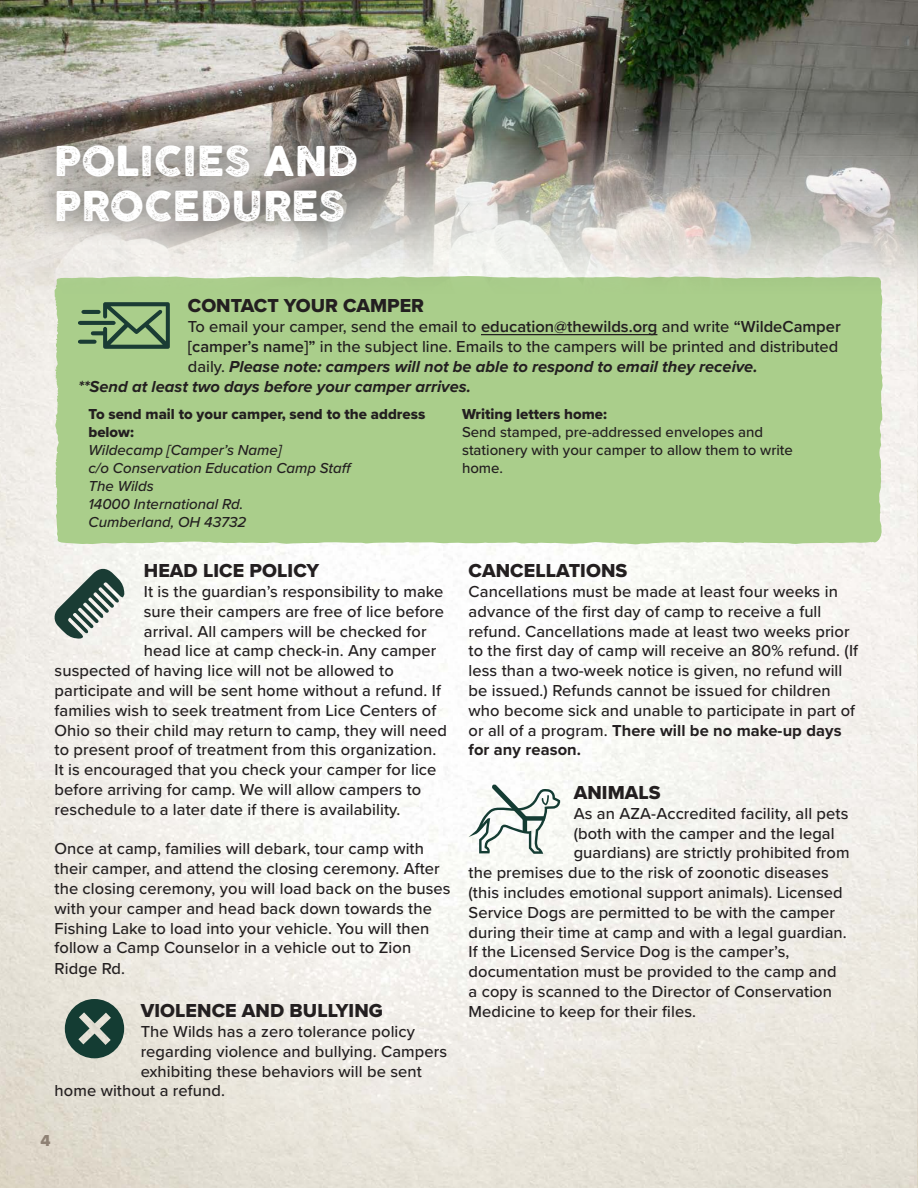
<style>
.page{position:relative;width:918px;height:1188px;background:#fff}
.page>*{position:absolute;margin:0;border:0;box-sizing:border-box;transform-origin:0 0}
.t1{font:40.5px/45px "COCOGOOSELETTERPRESS";color:#fff}
.t2{font:19.5px "Proxima Nova Extrabld";letter-spacing:.005em;color:#231f20}
.t3{font:500 16.5px/19.8px "Proxima Nova";letter-spacing:.005em;color:#231f20}
.t4{font:italic 700 16.5px "Proxima Nova";color:#231f20}
.t5{font:16.5px "Proxima Nova Extrabld";color:#8f8174}
.t6{font:italic 500 15px "Proxima Nova";color:#231f20}
.t7{font:500 15px/18px "Proxima Nova";color:#231f20}
.t8{font:15px/18px "Proxima Nova Extrabld";color:#231f20}
.s1{font-weight:600}
.s2{font-weight:700;font-style:italic}
.s3{font-weight:700}
</style>
<div class="page">
<div style="left:55px;top:315px;width:828px;height:230px;background:#aace8b"></div>
<img style="left:0;top:0;width:918px;height:315px">
<svg style="left:78px;top:302px;width:92px;height:47px;background:#729569"></svg>
<svg style="left:65px;top:999px;width:59px;height:59px;background:#5d766c"></svg>
<svg style="left:53px;top:567px;width:71px;height:72px;background:#9ba8a2"></svg>
<svg style="left:469px;top:784px;width:91px;height:70px"></svg>
<div style="left:30px;top:120px;width:352px;height:128px;background:#323332;opacity:.48"></div>
<hr style="left:481px;top:334px;width:176px;height:1px;background:#231f20">
<p class="t1" style="left:54px;top:140px;width:306px">POLICIES AND<br>PROCEDURES</p>
<p class="t2" style="left:188px;top:291px;width:238px">CONTACT YOUR CAMPER</p>
<p class="t3" style="left:188px;top:316px;width:654px">To email your camper, send the email to <span class="s1">education@thewilds.org</span> and write <span class="s1">“WildeCamper [camper’s name]”</span> in the subject line. Emails to the campers will be printed and distributed daily. <span class="s2">Please note: campers will not be able to respond to email they receive.</span></p>
<p class="t4" style="left:78px;top:374px;width:394px">**Send at least two days before your camper arrives.</p>
<p class="t8" style="left:88px;top:405px;width:338px">To send mail to your camper, send to the address below:</p>
<p class="t6" style="left:88px;top:439px;width:195px">Wildecamp [Camper’s Name]</p>
<p class="t6" style="left:88px;top:457px;width:265px">c/o Conservation Education Camp Staff</p>
<p class="t6" style="left:88px;top:475px;width:67px">The Wilds</p>
<p class="t6" style="left:88px;top:493px;width:156px">14000 International Rd.</p>
<p class="t6" style="left:88px;top:511px;width:159px">Cumberland, OH 43732</p>
<p class="t8" style="left:462px;top:405px;width:146px">Writing letters home:</p>
<p class="t7" style="left:462px;top:422px;width:332px">Send stamped, pre-addressed envelopes and stationery with your camper to allow them to write home.</p>
<p class="t2" style="left:144px;top:556px;width:177px">HEAD LICE POLICY</p>
<p class="t3" style="left:144px;top:581px;width:301px">It is the guardian’s responsibility to make</p>
<p class="t3" style="left:144px;top:601px;width:302px">sure their campers are free of lice before</p>
<p class="t3" style="left:144px;top:621px;width:284px">arrival. All campers will be checked for</p>
<p class="t3" style="left:144px;top:640px;width:294px">head lice at camp check-in. Any camper</p>
<p class="t3" style="left:55px;top:660px;width:341px">suspected of having lice will not be allowed to</p>
<p class="t3" style="left:55px;top:680px;width:388px">participate and will be sent home without a refund. If</p>
<p class="t3" style="left:55px;top:700px;width:383px">families wish to seek treatment from Lice Centers of</p>
<p class="t3" style="left:55px;top:720px;width:394px">Ohio so their child may return to camp, they will need</p>
<p class="t3" style="left:55px;top:739px;width:383px">to present proof of treatment from this organization.</p>
<p class="t3" style="left:55px;top:759px;width:383px">It is encouraged that you check your camper for lice</p>
<p class="t3" style="left:55px;top:779px;width:368px">before arriving for camp. We will allow campers to</p>
<p class="t3" style="left:55px;top:799px;width:347px">reschedule to a later date if there is availability.</p>
<p class="t3" style="left:55px;top:838px;width:398px">Once at camp, families will debark, tour camp with their camper, and attend the closing ceremony. After the closing ceremony, you will load back on the buses with your camper and head back down towards the Fishing Lake to load into your vehicle. You will then follow a Camp Counselor in a vehicle out to Zion Ridge Rd.</p>
<p class="t2" style="left:141px;top:996px;width:244px">VIOLENCE AND BULLYING</p>
<p class="t3" style="left:141px;top:1021px;width:276px">The Wilds has a zero tolerance policy</p>
<p class="t3" style="left:141px;top:1041px;width:308px">regarding violence and bullying. Campers</p>
<p class="t3" style="left:141px;top:1061px;width:283px">exhibiting these behaviors will be sent</p>
<p class="t3" style="left:55px;top:1080px;width:172px">home without a refund.</p>
<p class="t5" style="left:40px;top:1128px;width:12px">4</p>
<p class="t2" style="left:469px;top:556px;width:160px">CANCELLATIONS</p>
<p class="t3" style="left:469px;top:581px;width:391px">Cancellations must be made at least four weeks in advance of the first day of camp to receive a full refund. Cancellations made at least two weeks prior to the first day of camp will receive an 80% refund. (If less than a two-week notice is given, no refund will be issued.) Refunds cannot be issued for children who become sick and unable to participate in part of or all of a program. <span class="s3">There will be no make-up days for any reason.</span></p>
<p class="t2" style="left:574px;top:778px;width:89px">ANIMALS</p>
<p class="t3" style="left:574px;top:803px;width:276px">As an AZA-Accredited facility, all pets</p>
<p class="t3" style="left:574px;top:823px;width:262px">(both with the camper and the legal</p>
<p class="t3" style="left:574px;top:842px;width:278px">guardians) are strictly prohibited from</p>
<p class="t3" style="left:469px;top:862px;width:362px">the premises due to the risk of zoonotic diseases</p>
<p class="t3" style="left:469px;top:882px;width:376px">(this includes emotional support animals). Licensed</p>
<p class="t3" style="left:469px;top:902px;width:368px">Service Dogs are permitted to be with the camper</p>
<p class="t3" style="left:469px;top:922px;width:380px">during their time at camp and with a legal guardian.</p>
<p class="t3" style="left:469px;top:941px;width:322px">If the Licensed Service Dog is the camper’s,</p>
<p class="t3" style="left:469px;top:961px;width:370px">documentation must be provided to the camp and</p>
<p class="t3" style="left:469px;top:981px;width:365px">a copy is scanned to the Director of Conservation</p>
<p class="t3" style="left:469px;top:1001px;width:229px">Medicine to keep for their files.</p>
</div>
